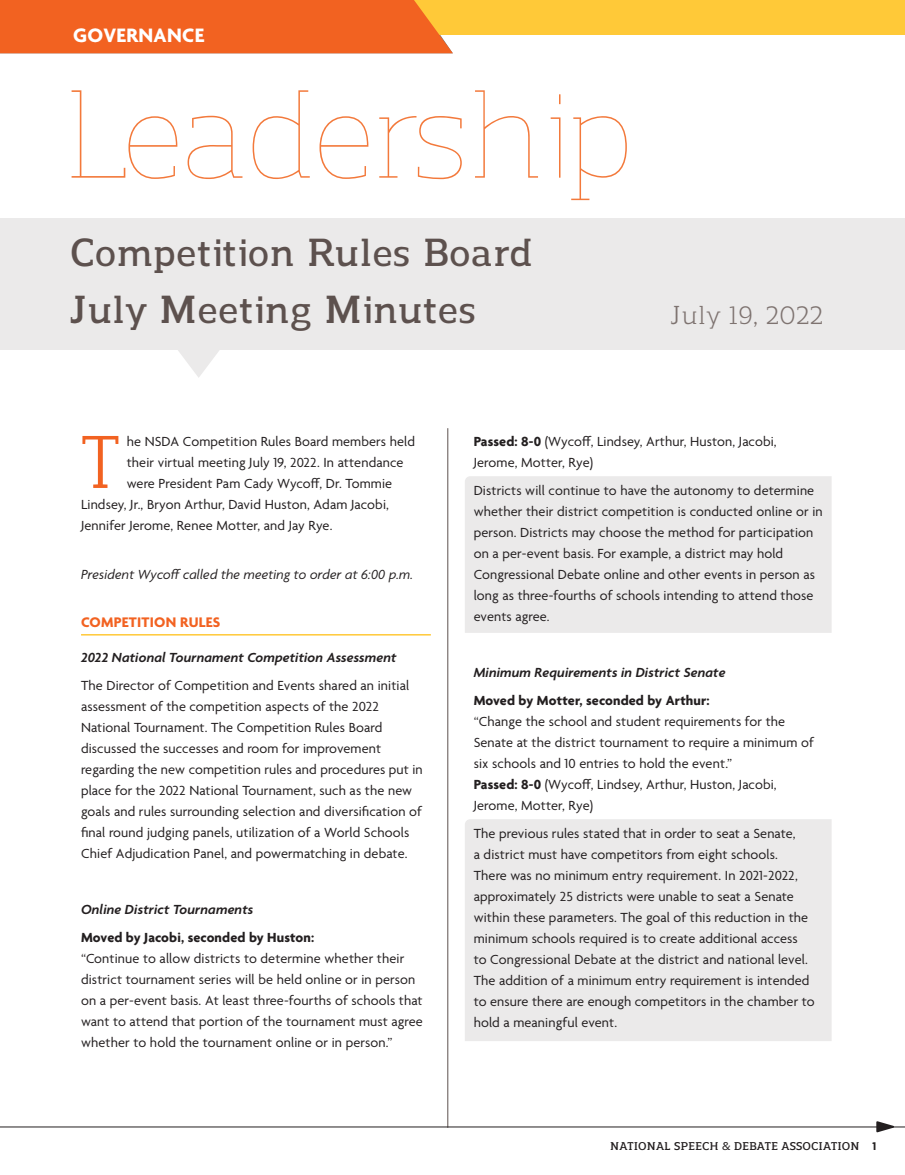
<style>
.page{position:relative;width:905px;height:1175px;background:#fff}
.page>*{position:absolute;margin:0;border:0;box-sizing:border-box;transform-origin:0 0}
.Section_Head{font:200 124.8px "Regan Slab";letter-spacing:-.055em;color:#f3793b}
.Headline{font:74.25px "Regan Slab";color:#f26221}
.Article_Title{font:600 39px "Regan Slab";color:#5d514e}
.Headline-2{font:25.8px "Regan Slab";color:#7e7370}
.Headline-3{font:700 21px "Agenda";letter-spacing:.015em;color:#fff}
.t1{font:700 15px "Agenda";letter-spacing:.015em;color:#f26221}
.Headline-4{font:14.25px/21px "Agenda";letter-spacing:.01em;color:#231f20}
.t2{font:italic 600 14.25px "Agenda";letter-spacing:.01em;color:#231f20}
.Headline-5{font:italic 14.25px "Agenda";letter-spacing:.01em;color:#231f20}
.t3{font:600 11.25px "Regan Slab";letter-spacing:.01em;color:#231f20}
.s1{font-family:"Agenda";font-weight:300}
.s2{font-weight:700}
.s3{font-family:"Agenda";font-weight:700;font-size:12px}
</style>
<div class="page">
<div style="left:465px;top:476px;width:366px;height:157px;background:#ebeaea"></div>
<div style="left:465px;top:819px;width:366px;height:222px;background:#ebeaea"></div>
<hr style="left:81px;top:634px;width:350px;height:1px;background:#ffc938">
<svg style="left:178px;top:350px;width:41px;height:28px"></svg>
<div style="left:0;top:218px;width:904px;height:132px;background:#ebeaea"></div>
<hr style="left:447px;top:428px;width:1px;height:699px;background:#5d514e">
<hr style="left:0;top:1126px;width:904px;height:1px;background:#231f20">
<div style="left:0;top:0;width:904px;height:35px;background:#ffc938"></div>
<div style="left:0;top:0;width:453px;height:53px;background:#f26221"></div>
<svg style="left:874px;top:1121px;width:25px;height:12px"></svg>
<p class="Headline-3" style="left:73px;top:24px;width:133px">GOVERNANCE</p>
<p class="Section_Head" style="left:58px;top:48px;width:578px">Leadership</p>
<p class="Article_Title" style="left:70px;top:224px;width:465px">Competition Rules Board</p>
<p class="Article_Title" style="left:70px;top:281px;width:408px">July Meeting Minutes</p>
<p class="Headline-2" style="left:670px;top:297px;width:154px">July 19<span class="s1">,</span> 2022</p>
<p class="Headline" style="left:81px;top:409px;width:40px">T</p>
<p class="Headline-4" style="left:127px;top:432px;width:290px">he NSDA Competition Rules Board members held</p>
<p class="Headline-4" style="left:127px;top:453px;width:278px">their virtual meeting July 19, 2022. In attendance</p>
<p class="Headline-4" style="left:127px;top:474px;width:267px">were President Pam Cady Wycoff, Dr. Tommie</p>
<p class="Headline-4" style="left:81px;top:495px;width:309px">Lindsey, Jr., Bryon Arthur, David Huston, Adam Jacobi,</p>
<p class="Headline-4" style="left:81px;top:516px;width:253px">Jennifer Jerome, Renee Motter, and Jay Rye.</p>
<p class="Headline-5" style="left:81px;top:566px;width:333px">President Wycoff called the meeting to order at 6:00 p.m.</p>
<p class="t1" style="left:81px;top:614px;width:141px">COMPETITION RULES</p>
<p class="t2" style="left:81px;top:649px;width:317px">2022 National Tournament Competition Assessment</p>
<p class="Headline-4" style="left:81px;top:675px;width:343px">The Director of Competition and Events shared an initial assessment of the competition aspects of the 2022<br>National Tournament. The Competition Rules Board discussed the successes and room for improvement regarding the new competition rules and procedures put in place for the 2022 National Tournament, such as the new goals and rules surrounding selection and diversification of final round judging panels, utilization of a World Schools Chief Adjudication Panel, and powermatching in debate.</p>
<p class="t2" style="left:81px;top:901px;width:174px">Online District Tournaments</p>
<p class="Headline-4" style="left:81px;top:927px;width:343px"><span class="s2">Moved by Jacobi, seconded by Huston:<br></span>“Continue to allow districts to determine whether their district tournament series will be held online or in person on a per-event basis. At least three-fourths of schools that want to attend that portion of the tournament must agree whether to hold the tournament online or in person.”</p>
<p class="Headline-4" style="left:473px;top:432px;width:304px"><span class="s2">Passed: 8-0</span> (Wycoff, Lindsey, Arthur, Huston, Jacobi,<br>Jerome, Motter, Rye)</p>
<p class="Headline-4" style="left:473px;top:481px;width:350px">Districts will continue to have the autonomy to determine whether their district competition is conducted online or in person. Districts may choose the method for participation on a per-event basis. For example, a district may hold Congressional Debate online and other events in person as long as three-fourths of schools intending to attend those events agree.</p>
<p class="t2" style="left:473px;top:665px;width:253px">Minimum Requirements in District Senate</p>
<p class="Headline-4" style="left:473px;top:691px;width:341px"><span class="s2">Moved by Motter, seconded by Arthur:<br></span>“Change the school and student requirements for the Senate at the district tournament to require a minimum of six schools and 10 entries to hold the event.”<br><span class="s2">Passed: 8-0</span> (Wycoff, Lindsey, Arthur, Huston, Jacobi, Jerome, Motter, Rye)</p>
<p class="Headline-4" style="left:473px;top:824px;width:342px">The previous rules stated that in order to seat a Senate,<br>a district must have competitors from eight schools.<br>There was no minimum entry requirement. In 2021-2022, approximately 25 districts were unable to seat a Senate within these parameters. The goal of this reduction in the minimum schools required is to create additional access<br>to Congressional Debate at the district and national level.<br>The addition of a minimum entry requirement is intended to ensure there are enough competitors in the chamber to hold a meaningful event.</p>
<p class="t3" style="left:610px;top:1137px;width:267px">NATIONAL SPEECH &amp; DEBATE ASSOCIATION <span class="s3">1</span></p>
</div>
